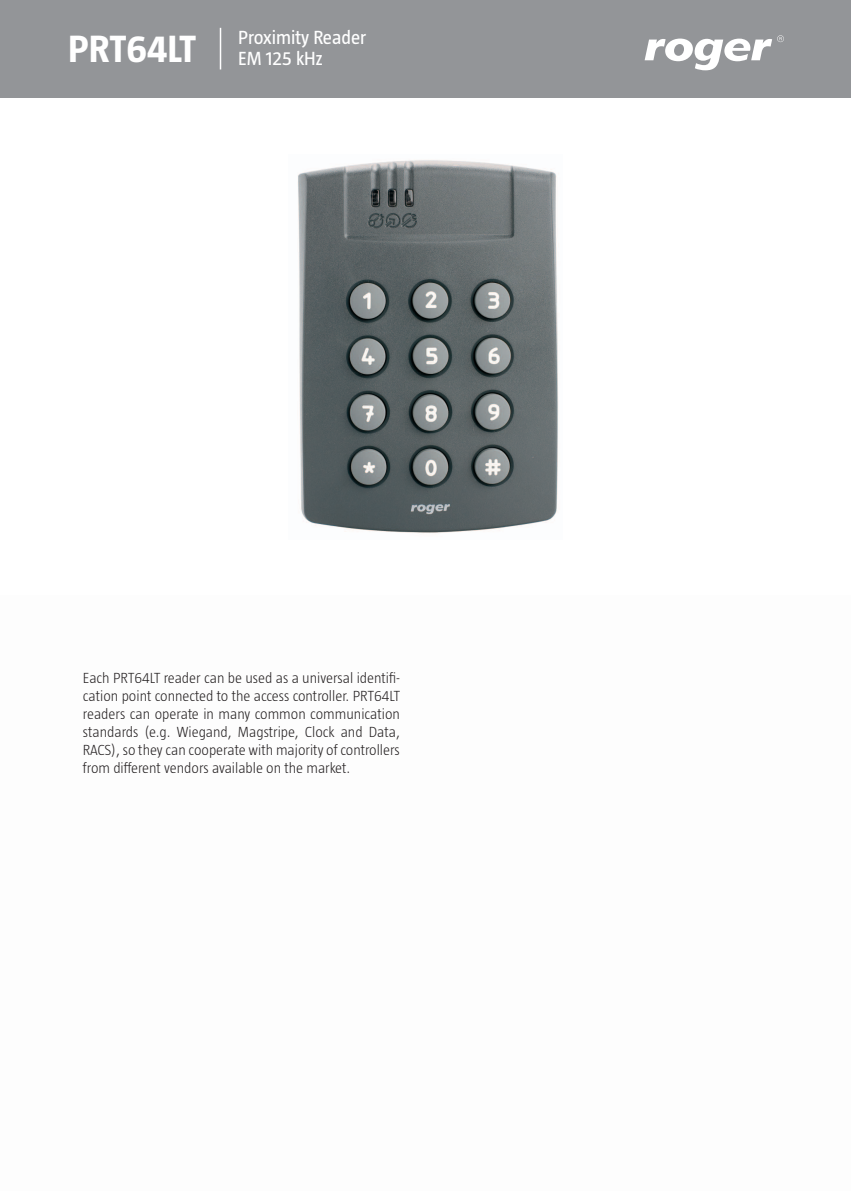
<style>
.page{position:relative;width:851px;height:1191px;background:#fff}
.page>*{position:absolute;margin:0;border:0;box-sizing:border-box;transform-origin:0 0}
.t1{font:700 39px "Taz";color:#fff}
.t2{font:19.5px/21px "Taz";color:#fff}
.t3{font:300 15px/18px "Taz";color:#231f20;text-align:justify}
</style>
<div class="page">
<div style="left:0;top:0;width:850px;height:98px;background:#939598"></div>
<svg style="left:644px;top:35px;width:139px;height:35px"></svg>
<img style="left:297px;top:160px;width:262px;height:373px">
<hr style="left:220px;top:28px;width:1px;height:41px;background:#fff">
<h1 class="t1" style="left:68px;top:27px;width:129px">PRT64LT</h1>
<h2 class="t2" style="left:238px;top:26px;width:129px">Proximity Reader<br>EM 125 kHz</h2>
<p class="t3" style="left:83px;top:668px;width:318px">Each PRT64LT reader can be used as a universal identifi&shy;cation point connected to the access controller. PRT64LT readers can operate in many common communication standards (e.g. Wiegand, Magstripe, Clock and Data, RACS), so they can cooperate with majority of controllers from different vendors available on the market.</p>
</div>
